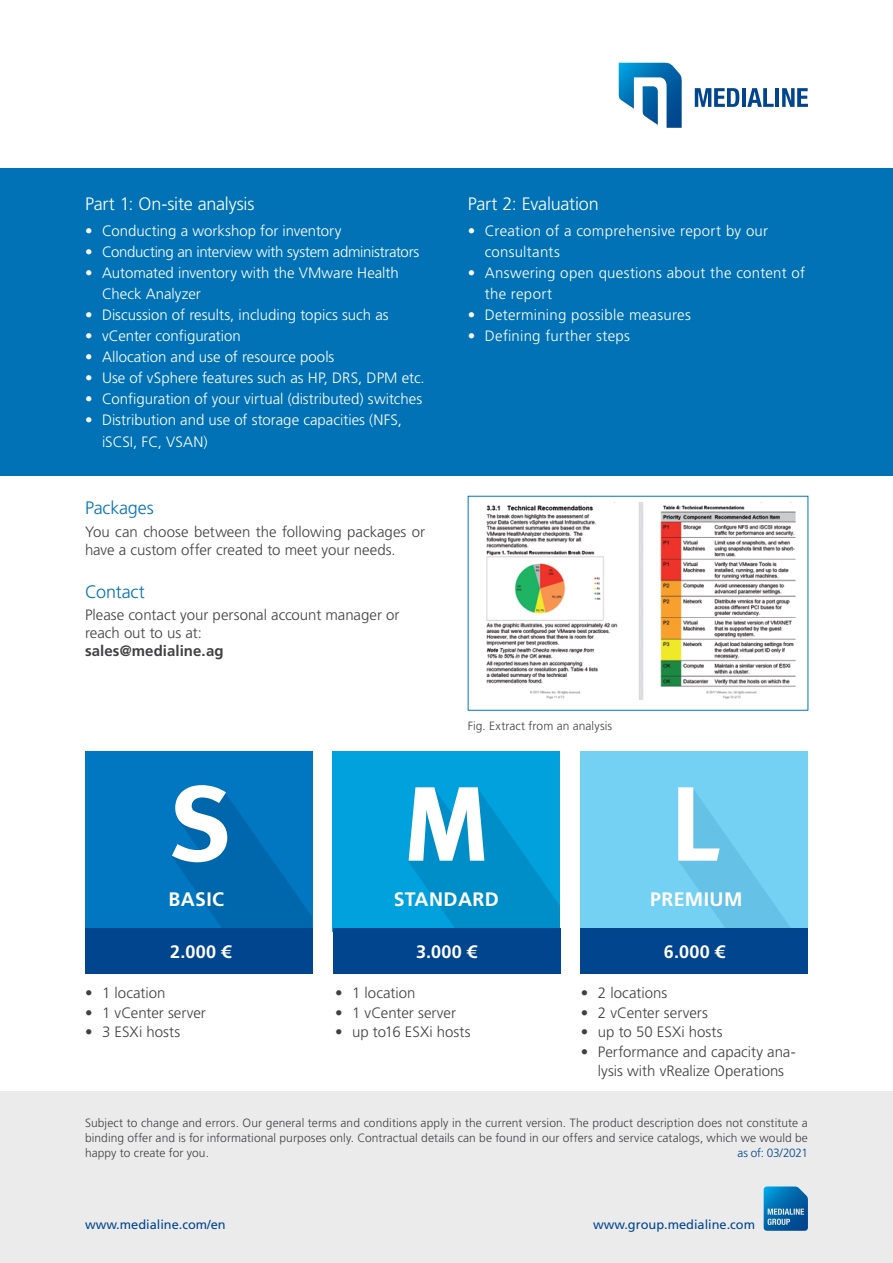
<style>
.page{position:relative;width:893px;height:1263px;background:#fff}
.page>*{position:absolute;margin:0;border:0;box-sizing:border-box;transform-origin:0 0}
.t1{font:700 19.5px "Frutiger LT Pro";letter-spacing:.02em;color:#fff}
.t2{font:300 18px "Frutiger LT Pro";letter-spacing:-.01em;color:#fff}
.t3{font:700 18px "Frutiger LT Pro";letter-spacing:.025em;color:#fff}
.t4{font:300 18px "Frutiger LT Pro";letter-spacing:-.01em;color:#0072b5}
.t5{font:300 15px/21px "Frutiger LT Pro";color:#fff}
.t6{font:300 15px/18px "Frutiger LT Pro";color:#414042}
.t7{font:300 15px/21px "Frutiger LT Pro";letter-spacing:.02em;color:#fff}
.t8{font:300 15px "Frutiger LT Pro";letter-spacing:-.02em;color:#fff}
.t9{font:700 15px "Frutiger LT Pro";letter-spacing:.005em;color:#414042}
.t10{font:12.75px "Frutiger LT Pro";color:#00458d}
.t11{font:300 12px/15px "Frutiger LT Pro";letter-spacing:.005em;color:#414042;text-align:justify}
.t12{font:300 12px "Frutiger LT Pro";letter-spacing:-.025em;color:#00458d}
</style>
<div class="page">
<div style="left:85px;top:752px;width:227px;height:227px;background:#0077c0"></div>
<svg style="left:172px;top:785px;width:140px;height:143px"></svg>
<div style="left:333px;top:752px;width:227px;height:227px;background:#00a1dd"></div>
<svg style="left:408px;top:787px;width:152px;height:141px"></svg>
<div style="left:581px;top:752px;width:227px;height:227px;background:#75d1f3"></div>
<svg style="left:678px;top:787px;width:113px;height:141px"></svg>
<div style="left:85px;top:932px;width:745px;height:57px;background:#fff"></div>
<div style="left:0;top:168px;width:893px;height:307px;background:#0072b5"></div>
<img style="left:486px;top:502px;width:310px;height:198px">
<div style="left:85px;top:928px;width:227px;height:46px;background:#00458d"></div>
<div style="left:333px;top:928px;width:227px;height:46px;background:#00458d"></div>
<div style="left:581px;top:928px;width:227px;height:46px;background:#00458d"></div>
<div style="left:0;top:1091px;width:893px;height:172px;background:#ebebec"></div>
<svg style="left:695px;top:88px;width:44px;height:19px"></svg>
<hr style="left:742px;top:88px;width:4px;height:19px;background:#00458d">
<svg style="left:747px;top:88px;width:27px;height:19px"></svg>
<hr style="left:775px;top:88px;width:4px;height:19px;background:#00458d">
<svg style="left:782px;top:88px;width:26px;height:19px"></svg>
<svg style="left:618px;top:63px;width:64px;height:65px"></svg>
<svg style="left:764px;top:1186px;width:44px;height:45px;background:#237ab4"></svg>
<p class="t2" style="left:85px;top:194px;width:171px">Part 1: On-site analysis</p>
<p class="t5" style="left:85px;top:220px;width:258px">• Conducting a workshop for inventory</p>
<p class="t8" style="left:85px;top:243px;width:336px">• Conducting an interview with system administrators</p>
<p class="t5" style="left:102px;top:262px;width:298px;text-indent:-17px">• Automated inventory with the VMware Health<br>Check Analyzer</p>
<p class="t5" style="left:85px;top:304px;width:305px">• Discussion of results, including topics such as</p>
<p class="t5" style="left:85px;top:325px;width:157px">• vCenter configuration</p>
<p class="t5" style="left:85px;top:346px;width:251px">• Allocation and use of resource pools</p>
<p class="t5" style="left:85px;top:367px;width:341px">• Use of vSphere features such as HP, DRS, DPM etc.</p>
<p class="t5" style="left:85px;top:388px;width:339px">• Configuration of your virtual (distributed) switches</p>
<p class="t5" style="left:102px;top:408px;width:301px;line-height:22.5px;text-indent:-17px">• Distribution and use of storage capacities (NFS, iSCSI, FC, VSAN)</p>
<p class="t4" style="left:85px;top:498px;width:70px">Packages</p>
<p class="t6" style="left:85px;top:523px;width:342px">You can choose between the following packages or have a custom offer created to meet your needs.</p>
<p class="t4" style="left:85px;top:581px;width:61px">Contact</p>
<p class="t6" style="left:85px;top:606px;width:316px">Please contact your personal account manager or reach out to us at:</p>
<p class="t9" style="left:85px;top:642px;width:140px">sales@medialine.ag</p>
<p class="t2" style="left:468px;top:194px;width:133px">Part 2: Evaluation</p>
<p class="t7" style="left:485px;top:220px;width:285px;text-indent:-17px">• Creation of a comprehensive report by our consultants</p>
<p class="t7" style="left:485px;top:262px;width:322px;text-indent:-17px">• Answering open questions about the content of the report</p>
<p class="t7" style="left:468px;top:304px;width:225px">• Determining possible measures</p>
<p class="t7" style="left:468px;top:325px;width:164px">• Defining further steps</p>
<p class="t11" style="left:468px;top:718px;width:146px">Fig. Extract from an analysis</p>
<h1 class="t1" style="left:168px;top:888px;width:57px">BASIC</h1>
<h1 class="t1" style="left:394px;top:888px;width:107px">STANDARD</h1>
<h1 class="t1" style="left:650px;top:888px;width:94px">PREMIUM</h1>
<p class="t3" style="left:170px;top:941px;width:63px">2.000 €</p>
<p class="t3" style="left:416px;top:941px;width:62px">3.000 €</p>
<p class="t3" style="left:664px;top:941px;width:62px">6.000 €</p>
<p class="t6" style="left:85px;top:984px;width:82px">• 1 location</p>
<p class="t6" style="left:85px;top:1003px;width:122px">• 1 vCenter server</p>
<p class="t6" style="left:85px;top:1023px;width:97px">• 3 ESXi hosts</p>
<p class="t6" style="left:335px;top:984px;width:82px">• 1 location</p>
<p class="t6" style="left:335px;top:1003px;width:122px">• 1 vCenter server</p>
<p class="t6" style="left:335px;top:1023px;width:137px">• up to16 ESXi hosts</p>
<p class="t6" style="left:581px;top:984px;width:88px">• 2 locations</p>
<p class="t6" style="left:581px;top:1003px;width:128px">• 2 vCenter servers</p>
<p class="t6" style="left:581px;top:1023px;width:143px">• up to 50 ESXi hosts</p>
<p class="t6" style="left:581px;top:1042px;width:216px;line-height:19.5px;text-align:center">• Performance and capacity ana&shy;lysis with vRealize Operations</p>
<p class="t11" style="left:85px;top:1115px;width:724px">Subject to change and errors. Our general terms and conditions apply in the current version. The product description does not constitute a binding offer and is for informational purposes only. Contractual details can be found in our offers and service catalogs, which we would be happy to create for you.</p>
<p class="t12" style="left:738px;top:1145px;width:72px">as of: 03/2021</p>
<p class="t10" style="left:85px;top:1216px;width:142px">www.medialine.com/en</p>
<p class="t10" style="left:593px;top:1216px;width:164px">www.group.medialine.com</p>
</div>
